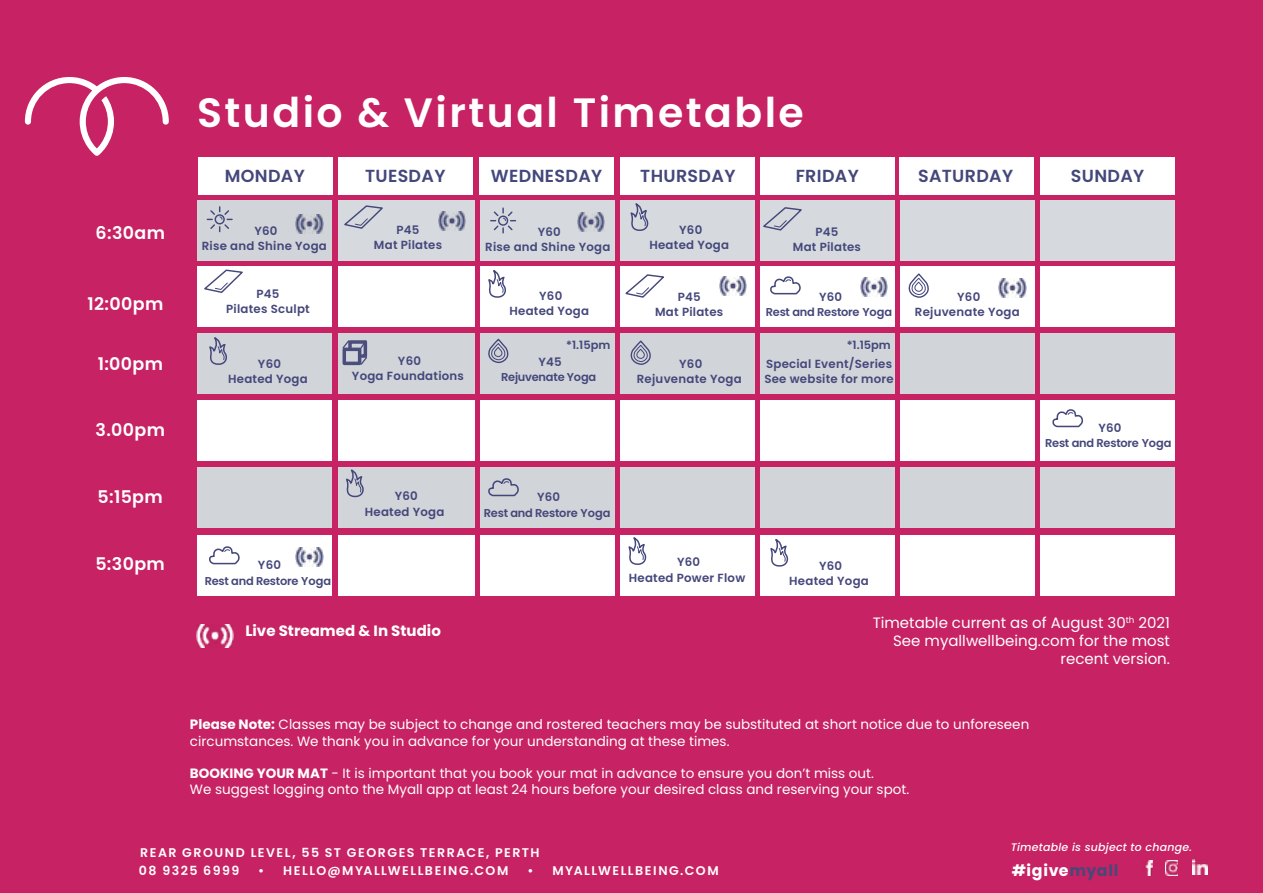
<style>
.page{position:relative;width:1263px;height:893px;background:#c72263}
.page>*{position:absolute;margin:0;border:0;box-sizing:border-box;transform-origin:0 0}
.t1{font:600 40.95px "Poppins";letter-spacing:.06em;color:#fff}
.t2{font:600 17.4px "Poppins";letter-spacing:.02em;color:#44477a}
.t3{font:600 17.4px "Poppins";letter-spacing:.02em;color:#fff}
.t4{font:700 15.75px "Poppins";letter-spacing:.045em;color:#fff}
.t5{font:15px/18px "Poppins";color:#fff;text-align:right}
.t6{font:700 15px "Poppins";color:#fff}
.t7{font:13.5px/16.2px "Poppins";color:#fff}
.t8{font:600 12.6px/18.6px "Poppins";letter-spacing:.115em;color:#fff}
.t9{font:600 11.7px/15.3px "Poppins";letter-spacing:.02em;color:#44477a;text-align:center}
.t10{font:600 11.4px "Poppins";letter-spacing:-.02em;color:#44477a}
.t11{font:600 11.4px "Poppins";color:#44487b}
.t12{font:italic 500 10.95px "Poppins";letter-spacing:.02em;color:#fff}
.s1{font-weight:700}
.s2{color:#494878}
</style>
<div class="page">
<div style="left:198px;top:157px;width:135px;height:38px;background:#fff"></div>
<div style="left:620px;top:157px;width:134px;height:38px;background:#fff"></div>
<div style="left:338px;top:157px;width:135px;height:38px;background:#fff"></div>
<div style="left:760px;top:157px;width:134px;height:38px;background:#fff"></div>
<div style="left:479px;top:157px;width:135px;height:38px;background:#fff"></div>
<div style="left:899px;top:157px;width:135px;height:38px;background:#fff"></div>
<div style="left:1040px;top:157px;width:135px;height:38px;background:#fff"></div>
<div style="left:198px;top:467px;width:134px;height:61px;background:#d1d4d8"></div>
<div style="left:198px;top:333px;width:134px;height:61px;background:#d1d4d8"></div>
<div style="left:198px;top:400px;width:134px;height:61px;background:#fff"></div>
<div style="left:198px;top:266px;width:134px;height:61px;background:#fff"></div>
<div style="left:198px;top:200px;width:134px;height:61px;background:#d1d4d8"></div>
<div style="left:338px;top:467px;width:136px;height:61px;background:#d1d4d8"></div>
<div style="left:338px;top:333px;width:136px;height:61px;background:#d1d4d8"></div>
<div style="left:338px;top:400px;width:136px;height:61px;background:#fff"></div>
<div style="left:338px;top:266px;width:136px;height:61px;background:#fff"></div>
<div style="left:338px;top:200px;width:136px;height:61px;background:#d6dade"></div>
<div style="left:480px;top:467px;width:135px;height:61px;background:#d1d4d8"></div>
<div style="left:480px;top:333px;width:135px;height:61px;background:#d1d4d8"></div>
<div style="left:480px;top:400px;width:135px;height:61px;background:#fff"></div>
<div style="left:480px;top:266px;width:135px;height:61px;background:#fff"></div>
<div style="left:480px;top:200px;width:135px;height:61px;background:#d6dade"></div>
<div style="left:620px;top:467px;width:135px;height:61px;background:#d1d4d8"></div>
<div style="left:620px;top:333px;width:135px;height:61px;background:#d1d4d8"></div>
<div style="left:620px;top:400px;width:135px;height:61px;background:#fff"></div>
<div style="left:620px;top:266px;width:135px;height:61px;background:#fff"></div>
<div style="left:620px;top:200px;width:135px;height:61px;background:#d6dade"></div>
<div style="left:760px;top:467px;width:135px;height:61px;background:#d1d4d8"></div>
<div style="left:760px;top:333px;width:135px;height:61px;background:#d1d4d8"></div>
<div style="left:760px;top:400px;width:135px;height:61px;background:#fff"></div>
<div style="left:760px;top:266px;width:135px;height:61px;background:#fff"></div>
<div style="left:760px;top:200px;width:135px;height:61px;background:#d6dade"></div>
<div style="left:900px;top:467px;width:135px;height:61px;background:#d1d4d8"></div>
<div style="left:900px;top:333px;width:135px;height:61px;background:#d1d4d8"></div>
<div style="left:900px;top:400px;width:135px;height:61px;background:#fff"></div>
<div style="left:900px;top:266px;width:135px;height:61px;background:#fff"></div>
<div style="left:900px;top:200px;width:135px;height:61px;background:#d6dade"></div>
<div style="left:1040px;top:467px;width:135px;height:61px;background:#d1d4d8"></div>
<div style="left:1040px;top:333px;width:135px;height:61px;background:#d1d4d8"></div>
<div style="left:1040px;top:400px;width:135px;height:61px;background:#fff"></div>
<div style="left:1040px;top:266px;width:135px;height:61px;background:#fff"></div>
<div style="left:1040px;top:200px;width:135px;height:61px;background:#d6dade"></div>
<svg style="left:207px;top:207px;width:25px;height:25px"></svg>
<svg style="left:25px;top:77px;width:144px;height:79px"></svg>
<svg style="left:770px;top:276px;width:31px;height:19px"></svg>
<svg style="left:344px;top:205px;width:39px;height:24px"></svg>
<svg style="left:763px;top:207px;width:39px;height:24px"></svg>
<img style="left:1144px;top:861px;width:8px;height:14px">
<img style="left:1165px;top:861px;width:12px;height:14px">
<img style="left:1192px;top:859px;width:15px;height:15px">
<svg style="left:908px;top:273px;width:21px;height:25px"></svg>
<svg style="left:209px;top:338px;width:18px;height:27px"></svg>
<svg style="left:630px;top:340px;width:21px;height:25px"></svg>
<img style="left:438px;top:211px;width:28px;height:19px">
<img style="left:860px;top:277px;width:28px;height:19px">
<img style="left:999px;top:279px;width:27px;height:19px">
<img style="left:196px;top:624px;width:38px;height:24px">
<svg style="left:488px;top:271px;width:18px;height:27px"></svg>
<div style="left:198px;top:535px;width:134px;height:60px;background:#fff"></div>
<div style="left:338px;top:535px;width:136px;height:60px;background:#fff"></div>
<div style="left:480px;top:535px;width:135px;height:60px;background:#fff"></div>
<div style="left:620px;top:535px;width:135px;height:60px;background:#fff"></div>
<svg style="left:346px;top:470px;width:18px;height:28px"></svg>
<svg style="left:488px;top:478px;width:31px;height:19px"></svg>
<div style="left:760px;top:535px;width:135px;height:60px;background:#fff"></div>
<div style="left:900px;top:535px;width:135px;height:60px;background:#fff"></div>
<div style="left:1040px;top:535px;width:135px;height:60px;background:#fff"></div>
<svg style="left:630px;top:204px;width:19px;height:27px"></svg>
<svg style="left:625px;top:274px;width:39px;height:24px"></svg>
<svg style="left:209px;top:546px;width:31px;height:19px"></svg>
<img style="left:296px;top:547px;width:27px;height:19px">
<svg style="left:770px;top:540px;width:19px;height:27px"></svg>
<svg style="left:1052px;top:409px;width:32px;height:19px"></svg>
<img style="left:296px;top:215px;width:27px;height:19px">
<svg style="left:491px;top:208px;width:24px;height:25px"></svg>
<img style="left:719px;top:277px;width:28px;height:19px">
<img style="left:577px;top:213px;width:28px;height:19px">
<svg style="left:488px;top:338px;width:21px;height:25px"></svg>
<svg style="left:204px;top:269px;width:39px;height:24px"></svg>
<svg style="left:628px;top:538px;width:19px;height:27px"></svg>
<svg style="left:342px;top:340px;width:26px;height:26px"></svg>
<h1 class="t1" style="left:197px;top:89px;width:608px">Studio &amp; Virtual Timetable</h1>
<p class="t2" style="left:225px;top:166px;width:82px">MONDAY</p>
<p class="t2" style="left:365px;top:166px;width:82px">TUESDAY</p>
<p class="t2" style="left:491px;top:166px;width:113px">WEDNESDAY</p>
<p class="t2" style="left:640px;top:166px;width:97px">THURSDAY</p>
<p class="t2" style="left:796px;top:166px;width:65px">FRIDAY</p>
<p class="t2" style="left:918px;top:166px;width:97px">SATURDAY</p>
<p class="t2" style="left:1071px;top:166px;width:75px">SUNDAY</p>
<p class="t3" style="left:96px;top:223px;width:71px">6:30am</p>
<p class="t9" style="left:202px;top:223px;width:127px">Y60<br>Rise and Shine Yoga</p>
<p class="t9" style="left:374px;top:222px;width:70px">P45<br>Mat Pilates</p>
<p class="t9" style="left:793px;top:224px;width:70px">P45<br>Mat Pilates</p>
<p class="t9" style="left:649px;top:222px;width:81px">Y60<br>Heated Yoga</p>
<p class="t9" style="left:485px;top:224px;width:127px">Y60<br>Rise and Shine Yoga</p>
<p class="t3" style="left:88px;top:294px;width:77px">12:00pm</p>
<p class="t9" style="left:226px;top:286px;width:85px">P45<br>Pilates Sculpt</p>
<p class="t9" style="left:509px;top:288px;width:81px">Y60<br>Heated Yoga</p>
<p class="t9" style="left:655px;top:289px;width:70px">P45<br>Mat Pilates</p>
<p class="t9" style="left:819px;top:289px;width:25px">Y60</p>
<p class="t10" style="left:766px;top:306px;width:128px">Rest and Restore Yoga</p>
<p class="t9" style="left:915px;top:289px;width:106px">Y60<br>Rejuvenate Yoga</p>
<p class="t11" style="left:566px;top:338px;width:46px">*1.15pm</p>
<p class="t11" style="left:847px;top:339px;width:46px">*1.15pm</p>
<p class="t3" style="left:98px;top:353px;width:67px">1:00pm</p>
<p class="t9" style="left:352px;top:353px;width:114px">Y60<br>Yoga Foundations</p>
<p class="t9" style="left:764px;top:356px;width:131px;text-align:left">Special Event/Series<br>See website for more</p>
<p class="t9" style="left:538px;top:354px;width:25px">Y45</p>
<p class="t10" style="left:501px;top:371px;width:97px">Rejuvenate Yoga</p>
<p class="t9" style="left:228px;top:356px;width:81px">Y60<br>Heated Yoga</p>
<p class="t9" style="left:637px;top:356px;width:106px">Y60<br>Rejuvenate Yoga</p>
<p class="t3" style="left:96px;top:420px;width:71px">3.00pm</p>
<p class="t9" style="left:1098px;top:420px;width:25px">Y60</p>
<p class="t10" style="left:1045px;top:437px;width:128px">Rest and Restore Yoga</p>
<p class="t3" style="left:98px;top:487px;width:67px">5:15pm</p>
<p class="t9" style="left:365px;top:489px;width:81px">Y60<br>Heated Yoga</p>
<p class="t9" style="left:537px;top:489px;width:25px">Y60</p>
<p class="t10" style="left:484px;top:506px;width:128px">Rest and Restore Yoga</p>
<p class="t3" style="left:95px;top:553px;width:71px">5:30pm</p>
<p class="t9" style="left:258px;top:558px;width:25px">Y60</p>
<p class="t10" style="left:205px;top:574px;width:128px">Rest and Restore Yoga</p>
<p class="t9" style="left:629px;top:555px;width:118px">Y60<br>Heated Power Flow</p>
<p class="t9" style="left:789px;top:558px;width:81px">Y60<br>Heated Yoga</p>
<p class="t6" style="left:245px;top:622px;width:197px">Live Streamed &amp; In Studio</p>
<p class="t5" style="left:873px;top:614px;width:299px">Timetable current as of August 30<sup>th</sup> 2021<br>See myallwellbeing.com for the most recent version.</p>
<p class="t7" style="left:190px;top:717px;width:841px"><span class="s1">Please Note:</span> Classes may be subject to change and rostered teachers may be substituted at short notice due to unforeseen circumstances. We thank you in advance for your understanding at these times.</p>
<p class="t7" style="left:190px;top:765px;width:721px"><span class="s1">BOOKING YOUR MAT</span> - It is important that you book your mat in advance to ensure you don’t miss out.<br>We suggest logging onto the Myall app at least 24 hours before your desired class and reserving your spot.</p>
<p class="t8" style="left:139px;top:843px;width:402px">REAR GROUND LEVEL, 55 ST GEORGES TERRACE, PERTH<br>08 9325 6999</p>
<p class="t8" style="left:258px;top:862px;width:252px">• HELLO@MYALLWELLBEING.COM</p>
<p class="t8" style="left:527px;top:862px;width:193px">• MYALLWELLBEING.COM</p>
<p class="t12" style="left:1011px;top:840px;width:183px">Timetable is subject to change.</p>
<p class="t4" style="left:1012px;top:862px;width:108px">#igive<span class="s2">myall</span></p>
</div>
